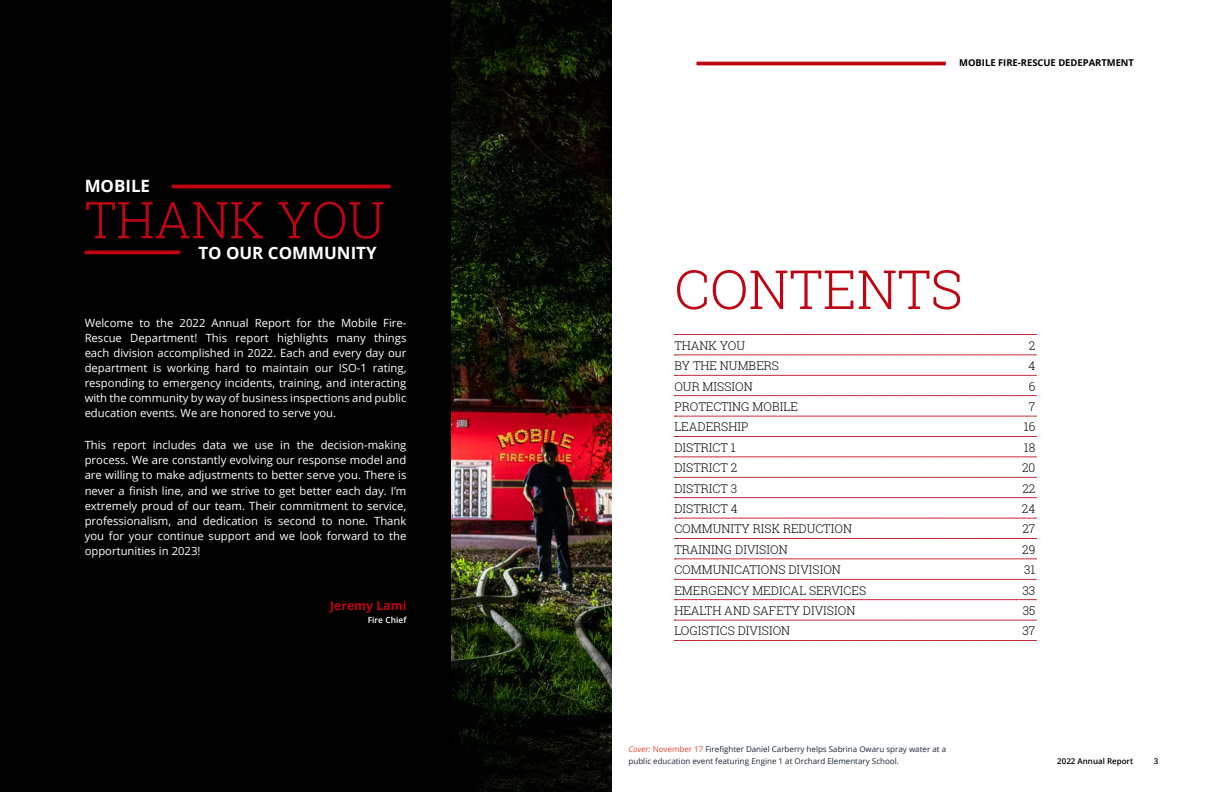
<style>
.page{position:relative;width:1224px;height:792px;background:#fff}
.page>*{position:absolute;margin:0;border:0;box-sizing:border-box;transform-origin:0 0}
.t1{font:300 54px "Roboto Slab";color:#bf0413}
.t2{font:300 50.8px "Roboto Slab";color:#bf0413}
.t3{font:700 16.9px "Open Sans";color:#fff}
.t4{font:700 12.2px "Open Sans";color:#bf0413}
.t5{font:300 12px "Roboto Slab";color:#000}
.t6{font:11.3px/15px "Open Sans";color:#fff;text-align:justify}
.t7{font:700 9.4px "Open Sans";color:#000}
.t8{font:600 8.5px "Open Sans";color:#fff}
.t9{font:8px/12px "Open Sans";color:#1b2630}
.t10{font:600 8px "Open Sans";color:#000}
.s1{font-style:italic;color:#ef4434}
.s2{color:#ef4434}
</style>
<div class="page">
<img style="left:451px;top:0;width:161px;height:792px">
<div style="left:0;top:0;width:451px;height:792px;background:#000"></div>
<hr style="left:85px;top:251px;width:95px;height:3px;background:#bf0413">
<hr style="left:172px;top:185px;width:218px;height:3px;background:#bf0413">
<hr style="left:697px;top:62px;width:249px;height:3px;background:#bf0413">
<svg style="left:674px;top:334px;width:362px;height:1px"></svg>
<svg style="left:674px;top:355px;width:362px;height:1px"></svg>
<svg style="left:674px;top:375px;width:362px;height:1px"></svg>
<svg style="left:674px;top:396px;width:362px;height:1px"></svg>
<svg style="left:674px;top:416px;width:362px;height:1px"></svg>
<svg style="left:674px;top:436px;width:362px;height:1px"></svg>
<svg style="left:674px;top:457px;width:362px;height:1px"></svg>
<svg style="left:674px;top:477px;width:362px;height:1px"></svg>
<svg style="left:674px;top:498px;width:362px;height:1px"></svg>
<svg style="left:674px;top:518px;width:362px;height:1px"></svg>
<svg style="left:674px;top:538px;width:362px;height:1px"></svg>
<svg style="left:674px;top:559px;width:362px;height:1px"></svg>
<svg style="left:674px;top:579px;width:362px;height:1px"></svg>
<svg style="left:674px;top:600px;width:362px;height:1px"></svg>
<svg style="left:674px;top:620px;width:362px;height:1px"></svg>
<svg style="left:674px;top:640px;width:362px;height:1px"></svg>
<h3 class="t3" style="left:85px;top:174px;width:67px">MOBILE</h3>
<h2 class="t2" style="left:85px;top:185px;width:302px">THANK YOU</h2>
<h3 class="t3" style="left:198px;top:241px;width:180px">TO OUR COMMUNITY</h3>
<p class="t6" style="left:85px;top:315px;width:323px">Welcome to the 2022 Annual Report for the Mobile Fire-Rescue Department! This report highlights many things each division accomplished in 2022. Each and every day our department is working hard to maintain our ISO-1 rating, responding to emergency incidents, training, and interacting with the community by way of business inspections and public education events. We are honored to serve you.</p>
<p class="t6" style="left:85px;top:437px;width:323px">This report includes data we use in the decision-making process. We are constantly evolving our response model and are willing to make adjustments to better serve you. There is never a finish line, and we strive to get better each day. I’m extremely proud of our team. Their commitment to service, professionalism, and dedication is second to none. Thank you for your continue support and we look forward to the opportunities in 2023!</p>
<p class="t4" style="left:330px;top:597px;width:78px">Jeremy Lami</p>
<p class="t8" style="left:368px;top:614px;width:40px">Fire Chief</p>
<p class="t7" style="left:959px;top:56px;width:176px">MOBILE FIRE-RESCUE DEDEPARTMENT</p>
<h1 class="t1" style="left:674px;top:252px;width:290px">CONTENTS</h1>
<p class="t5" style="left:674px;top:337px;width:72px">THANK YOU</p>
<p class="t5" style="left:1029px;top:337px;width:8px">2</p>
<p class="t5" style="left:674px;top:358px;width:106px">BY THE NUMBERS</p>
<p class="t5" style="left:1029px;top:358px;width:8px">4</p>
<p class="t5" style="left:674px;top:378px;width:80px">OUR MISSION</p>
<p class="t5" style="left:1029px;top:378px;width:8px">6</p>
<p class="t5" style="left:674px;top:398px;width:125px">PROTECTING MOBILE</p>
<p class="t5" style="left:1029px;top:398px;width:8px">7</p>
<p class="t5" style="left:674px;top:419px;width:76px">LEADERSHIP</p>
<p class="t5" style="left:1024px;top:419px;width:13px">16</p>
<p class="t5" style="left:674px;top:439px;width:63px">DISTRICT 1</p>
<p class="t5" style="left:1024px;top:439px;width:13px">18</p>
<p class="t5" style="left:674px;top:460px;width:64px">DISTRICT 2</p>
<p class="t5" style="left:1022px;top:460px;width:15px">20</p>
<p class="t5" style="left:674px;top:480px;width:64px">DISTRICT 3</p>
<p class="t5" style="left:1022px;top:480px;width:15px">22</p>
<p class="t5" style="left:674px;top:500px;width:65px">DISTRICT 4</p>
<p class="t5" style="left:1022px;top:500px;width:15px">24</p>
<p class="t5" style="left:674px;top:521px;width:179px">COMMUNITY RISK REDUCTION</p>
<p class="t5" style="left:1022px;top:521px;width:15px">27</p>
<p class="t5" style="left:674px;top:541px;width:115px">TRAINING DIVISION</p>
<p class="t5" style="left:1022px;top:541px;width:15px">29</p>
<p class="t5" style="left:674px;top:562px;width:168px">COMMUNICATIONS DIVISION</p>
<p class="t5" style="left:1024px;top:562px;width:13px">31</p>
<p class="t5" style="left:674px;top:582px;width:193px">EMERGENCY MEDICAL SERVICES</p>
<p class="t5" style="left:1023px;top:582px;width:14px">33</p>
<p class="t5" style="left:674px;top:602px;width:183px">HEALTH AND SAFETY DIVISION</p>
<p class="t5" style="left:1023px;top:602px;width:14px">35</p>
<p class="t5" style="left:674px;top:623px;width:117px">LOGISTICS DIVISION</p>
<p class="t5" style="left:1022px;top:623px;width:14px">37</p>
<p class="t9" style="left:629px;top:743px;width:319px"><span class="s1">Cover:</span> <span class="s2">November 17</span> Firefighter Daniel Carberry helps Sabrina Owaru spray water at a public education event featuring Engine 1 at Orchard Elementary School.</p>
<p class="t10" style="left:1057px;top:756px;width:77px">2022 Annual Report</p>
<p class="t10" style="left:1154px;top:756px;width:6px">3</p>
</div>
